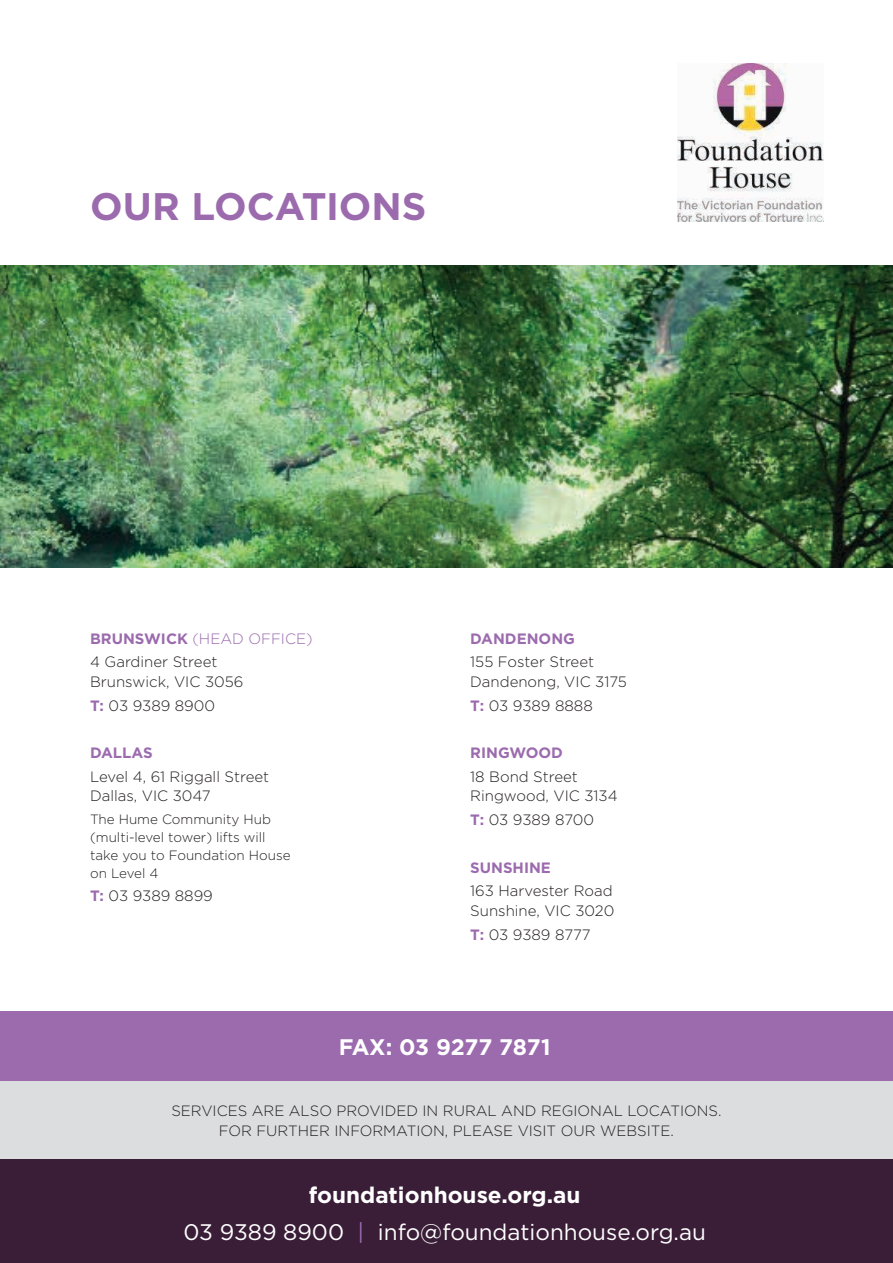
<style>
.page{position:relative;width:893px;height:1263px;background:#fff}
.page>*{position:absolute;margin:0;border:0;box-sizing:border-box;transform-origin:0 0}
.t1{font:700 38.4px "Gotham";letter-spacing:-.005em;color:#9b6bae}
.t2{font:22.5px/37px "Gotham";color:#fff;text-align:center}
.t3{font:700 22.5px "Gotham";letter-spacing:-.01em;color:#fff}
.t4{font:300 15px/19.5px "Gotham";color:#231f20}
.t5{font:700 15px "Gotham";color:#9b6bae}
.t6{font:300 14.85px/20px "Gotham";color:#231f20;text-align:center}
.t7{font:300 13.5px/18px "Gotham";color:#231f20}
.s1{font-weight:700;color:#9b6bae}
.s2{color:#9b6bae}
.s3{font-weight:700}
</style>
<div class="page">
<div style="left:0;top:1081px;width:893px;height:79px;background:#dcddde"></div>
<img style="left:0;top:265px;width:893px;height:303px">
<div style="left:0;top:1160px;width:893px;height:103px;background:#3a1e38"></div>
<div style="left:0;top:1011px;width:893px;height:70px;background:#9b6bae"></div>
<img style="left:677px;top:64px;width:147px;height:157px">
<h1 class="t1" style="left:90px;top:181px;width:338px">OUR LOCATIONS</h1>
<p class="t4" style="left:90px;top:626px;width:224px;line-height:23.7px"><span class="s1">BRUNSWICK</span> <span class="s2">(HEAD OFFICE)<br></span>4 Gardiner Street</p>
<p class="t4" style="left:90px;top:669px;width:155px;line-height:23.7px">Brunswick, VIC 3056<br><span class="s1">T:</span> 03 9389 8900</p>
<p class="t5" style="left:90px;top:743px;width:64px">DALLAS</p>
<p class="t4" style="left:90px;top:766px;width:181px">Level 4, 61 Riggall Street<br>Dallas, VIC 3047</p>
<p class="t7" style="left:90px;top:809px;width:202px">The Hume Community Hub (multi-level tower) lifts will take you to Foundation House on Level 4</p>
<p class="t4" style="left:90px;top:886px;width:124px"><span class="s1">T:</span> 03 9389 8899</p>
<p class="t5" style="left:470px;top:628px;width:106px">DANDENONG</p>
<p class="t4" style="left:470px;top:652px;width:158px">155 Foster Street<br>Dandenong, VIC 3175</p>
<p class="t4" style="left:470px;top:695px;width:124px"><span class="s1">T:</span> 03 9389 8888</p>
<p class="t5" style="left:470px;top:743px;width:94px">RINGWOOD</p>
<p class="t4" style="left:470px;top:766px;width:149px">18 Bond Street<br>Ringwood, VIC 3134</p>
<p class="t4" style="left:470px;top:809px;width:125px"><span class="s1">T:</span> 03 9389 8700</p>
<p class="t5" style="left:470px;top:857px;width:82px">SUNSHINE</p>
<p class="t4" style="left:470px;top:881px;width:146px">163 Harvester Road<br>Sunshine, VIC 3020</p>
<p class="t4" style="left:470px;top:924px;width:122px"><span class="s1">T:</span> 03 9389 8777</p>
<h2 class="t3" style="left:339px;top:1032px;width:213px">FAX: 03 9277 7871</h2>
<p class="t6" style="left:171px;top:1100px;width:552px">SERVICES ARE ALSO PROVIDED IN RURAL AND REGIONAL LOCATIONS.<br>FOR FURTHER INFORMATION, PLEASE VISIT OUR WEBSITE.</p>
<h2 class="t2" style="left:183px;top:1176px;width:524px"><span class="s3">foundationhouse.org.au<br></span>03 9389 8900 <span class="s2">|</span> info@foundationhouse.org.au</h2>
</div>
